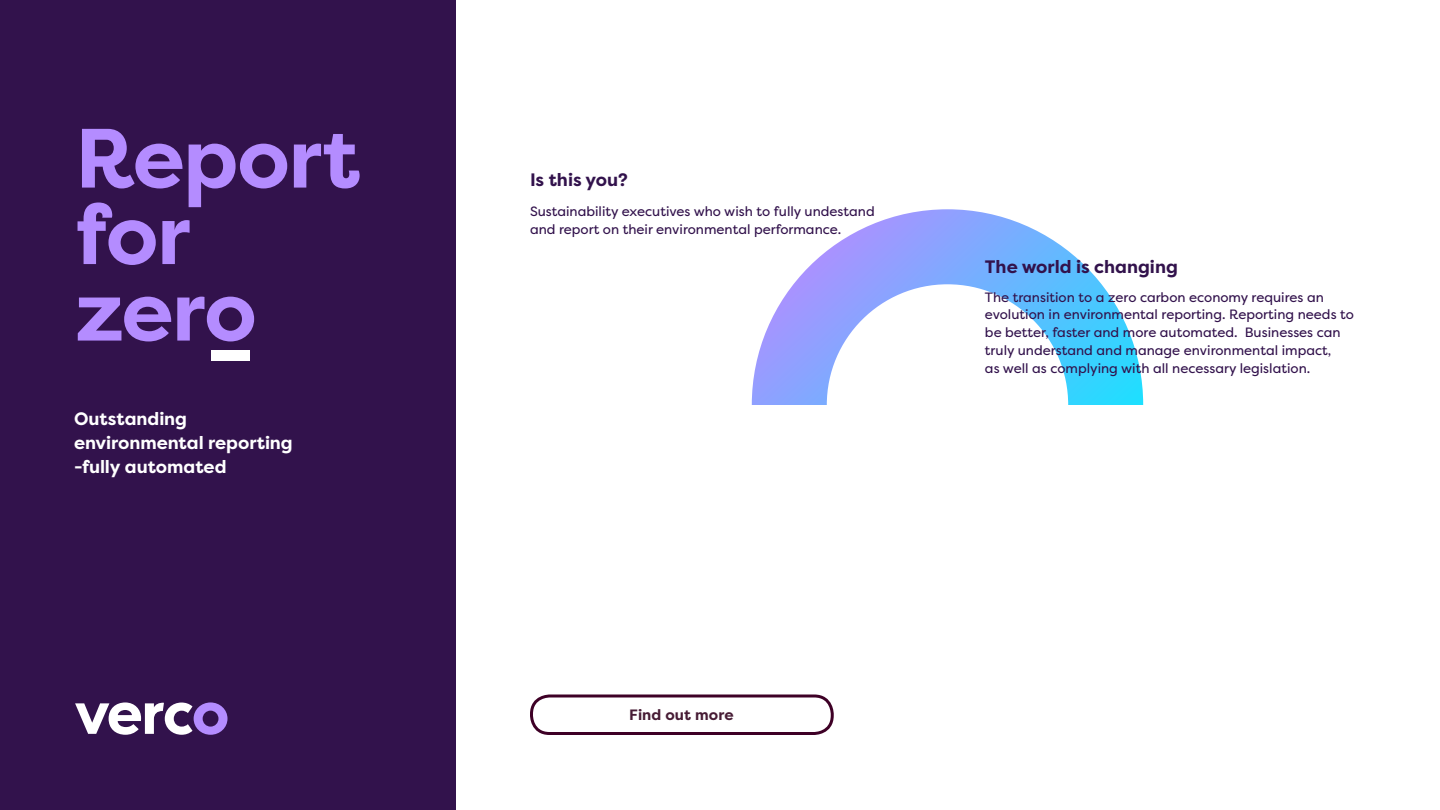
<style>
.page{position:relative;width:1440px;height:810px;background:#fff}
.page>*{position:absolute;margin:0;border:0;box-sizing:border-box;transform-origin:0 0}
.t1{font:700 83.85px/76.5px "Filson Pro";letter-spacing:-.015em;color:#b48cff}
.t2{font:700 18px/24px "Filson Pro";letter-spacing:-.005em;color:#fff}
.t3{font:700 18px "Filson Pro";color:#32124c}
.t4{font:700 15px "Filson Pro";letter-spacing:.005em;color:#471c35}
.t5{font:13.5px/18px "Filson Pro";color:#32124c}
</style>
<div class="page">
<div style="left:0;top:0;width:455px;height:810px;background:#32124c"></div>
<svg style="left:75px;top:702px;width:153px;height:33px"></svg>
<div style="left:752px;top:209px;width:391px;height:392px;border:75px solid #fff;border-radius:50%"></div>
<svg style="left:752px;top:405px;width:391px;height:196px"></svg>
<div style="left:530px;top:694px;width:304px;height:41px;border:3px solid #3e0026;border-radius:18px"></div>
<div style="left:212px;top:350px;width:38px;height:10px;background:#fff"></div>
<h1 class="t1" style="left:75px;top:121px;width:287px">Report for zero</h1>
<h2 class="t2" style="left:74px;top:407px;width:220px">Outstanding environmental reporting -fully automated</h2>
<h2 class="t3" style="left:530px;top:169px;width:99px">Is this you?</h2>
<p class="t5" style="left:530px;top:202px;width:346px">Sustainability executives who wish to fully undestand and report on their environmental performance.</p>
<h2 class="t3" style="left:985px;top:255px;width:194px">The world is changing</h2>
<p class="t5" style="left:985px;top:288px;width:370px">The transition to a zero carbon economy requires an evolution in environmental reporting. Reporting needs to be better, faster and more automated. Businesses can truly understand and manage environmental impact,<br>as well as complying with all necessary legislation.</p>
<p class="t4" style="left:629px;top:706px;width:106px">Find out more</p>
</div>
